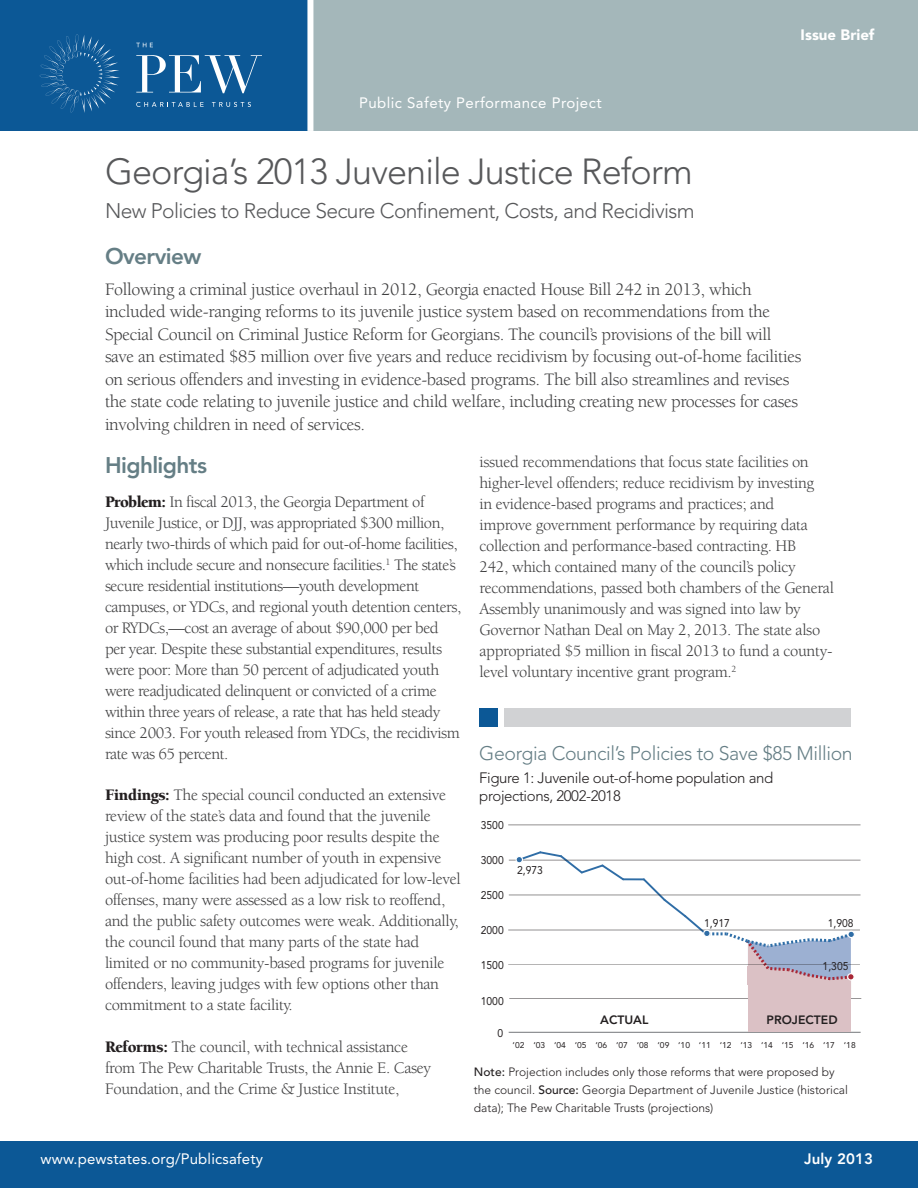
<style>
.page{position:relative;width:918px;height:1188px;background:#fff}
.page>*{position:absolute;margin:0;border:0;box-sizing:border-box;transform-origin:0 0}
.BRIEF_cover_title{font:300 36px "Avenir LT Std";letter-spacing:-.025em;color:#57585a}
.t1{font:800 22.5px "Avenir LT Std";letter-spacing:-.025em;color:#657e85}
.BRIEF_cover_subtitle{font:300 21px "Avenir LT Std";letter-spacing:-.03em;color:#57585a}
.t2{font:300 19.5px "Avenir LT Std";letter-spacing:-.02em;color:#657e85}
.BODY_text{font:18px/22.5px "Berkeley Std";letter-spacing:-.02em;color:#3e3e3f}
.t3{font:300 17.55px "Avenir LT Std";letter-spacing:-.05em;color:#3e3e3f}
.BODY_text-2{font:16.5px/21px "Berkeley Std";letter-spacing:-.02em;color:#3e3e3f}
.t4{font:300 15px/18px "Avenir LT Std";letter-spacing:-.025em;color:#231f20}
.BANNER_text{font:15px "Avenir LT Std";letter-spacing:.03em;color:#fff}
.BRIEF_web_date_banne{font:15px "Avenir LT Std";letter-spacing:.01em;color:#fff}
.BRIEF_issue_brief{font:900 15px "Avenir LT Std";color:#fff}
.BRIEF_web_date_banne-2{font:800 15px "Avenir LT Std";letter-spacing:.01em;color:#fff}
.t5{font:300 12px/18px "Avenir LT Std";color:#231f20}
.t6{font:800 12px "Avenir LT Std";color:#231f20}
.t7{font:11.25px "Avenir LT Std";color:#231f20;scale:.92 1}
.t8{font:8.4px "Avenir LT Std";color:#231f20}
.s1{font-weight:900;color:#231f20}
.s2{font-weight:500}
</style>
<div class="page">
<div style="left:0;top:1142px;width:918px;height:46px;background:#0c5896"></div>
<div style="left:0;top:0;width:310px;height:131px;background:#0c5896"></div>
<div style="left:310px;top:0;width:608px;height:131px;background:#a4b7ba"></div>
<div style="left:307px;top:0;width:6px;height:131px;background:#fff"></div>
<svg style="left:136px;top:55px;width:126px;height:38px"></svg>
<svg style="left:136px;top:101px;width:115px;height:6px"></svg>
<svg style="left:136px;top:42px;width:17px;height:5px"></svg>
<svg style="left:39px;top:34px;width:81px;height:79px"></svg>
<hr style="left:509px;top:998px;width:352px;height:1px;background:#231f20">
<svg style="left:517px;top:851px;width:338px;height:138px"></svg>
<hr style="left:508px;top:965px;width:352px;height:1px;background:#231f20">
<hr style="left:508px;top:930px;width:352px;height:1px;background:#231f20">
<hr style="left:509px;top:895px;width:352px;height:1px;background:#231f20">
<hr style="left:509px;top:860px;width:352px;height:1px;background:#231f20">
<hr style="left:508px;top:825px;width:353px;height:1px;background:#231f20">
<div style="left:847px;top:931px;width:8px;height:7px;background:#2f6da6;border:1px solid #fff;border-radius:50%"></div>
<div style="left:847px;top:973px;width:8px;height:8px;background:#a82736;border:1px solid #fff;border-radius:50%"></div>
<div style="left:703px;top:930px;width:8px;height:7px;background:#2f6da6;border:1px solid #fff;border-radius:50%"></div>
<div style="left:516px;top:856px;width:7px;height:7px;background:#2f6da6;border:1px solid #fff;border-radius:50%"></div>
<hr style="left:509px;top:1032px;width:352px;height:1px;background:#808285">
<div style="left:748px;top:989px;width:103px;height:43px;background:#dbc1c5"></div>
<div style="left:479px;top:709px;width:19px;height:18px;background:#0c5896"></div>
<div style="left:504px;top:709px;width:346px;height:18px;background:#d1d2d4"></div>
<p class="BANNER_text" style="left:359px;top:94px;width:244px">Public Safety Performance Project</p>
<p class="BANNER_text" style="left:368px;top:94px;width:112px">ROJECT NAME</p>
<p class="BRIEF_cover_title" style="left:105px;top:150px;width:589px">Georgia’s 2013 Juvenile Justice Reform</p>
<p class="BRIEF_cover_subtitle" style="left:105px;top:199px;width:591px">New Policies to Reduce Secure Confinement, Costs, and Recidivism</p>
<p class="BRIEF_issue_brief" style="left:801px;top:26px;width:75px">Issue Brief</p>
<p class="BRIEF_issue_brief" style="left:786px;top:26px;width:90px">ISSUE BRIEF</p>
<h1 class="t1" style="left:105px;top:243px;width:98px">Overview</h1>
<p class="BODY_text" style="left:105px;top:278px;width:698px">Following a criminal justice overhaul in 2012, Georgia enacted House Bill 242 in 2013, which included wide-ranging reforms to its juvenile justice system based on recommendations from the Special Council on Criminal Justice Reform for Georgians. The council’s provisions of the bill will save an estimated $85 million over five years and reduce recidivism by focusing out-of-home facilities on serious offenders and investing in evidence-based programs. The bill also streamlines and revises the state code relating to juvenile justice and child welfare, including creating new processes for cases involving children in need of services.</p>
<h1 class="t1" style="left:105px;top:451px;width:104px">Highlights</h1>
<p class="BODY_text-2" style="left:105px;top:492px;width:358px"><span class="s1">Problem:</span> In fiscal 2013, the Georgia Department of Juvenile Justice, or DJJ, was appropriated $300 million, nearly two-thirds of which paid for out-of-home facilities, which include secure and nonsecure facilities.<sup>1</sup> The state’s secure residential institutions—youth development campuses, or YDCs, and regional youth detention centers, or RYDCs,—cost an average of about $90,000 per bed per year. Despite these substantial expenditures, results were poor: More than 50 percent of adjudicated youth were readjudicated delinquent or convicted of a crime within three years of release, a rate that has held steady since 2003. For youth released from YDCs, the recidivism rate was 65 percent.</p>
<p class="BODY_text-2" style="left:105px;top:785px;width:357px"><span class="s1">Findings:</span> The special council conducted an extensive review of the state’s data and found that the juvenile justice system was producing poor results despite the high cost. A significant number of youth in expensive out-of-home facilities had been adjudicated for low-level offenses, many were assessed as a low risk to reoffend, and the public safety outcomes were weak. Additionally, the council found that many parts of the state had limited or no community-based programs for juvenile offenders, leaving judges with few options other than commitment to a state facility.</p>
<p class="BODY_text-2" style="left:105px;top:1036px;width:328px"><span class="s1">Reforms:</span> The council, with technical assistance from The Pew Charitable Trusts, the Annie E. Casey<br>Foundation, and the Crime &amp; Justice Institute,</p>
<p class="BODY_text-2" style="left:479px;top:452px;width:356px">issued recommendations that focus state facilities on higher-level offenders; reduce recidivism by investing<br>in evidence-based programs and practices; and<br>improve government performance by requiring data collection and performance-based contracting. HB<br>242, which contained many of the council’s policy recommendations, passed both chambers of the General Assembly unanimously and was signed into law by Governor Nathan Deal on May 2, 2013. The state also appropriated $5 million in fiscal 2013 to fund a county&shy;level voluntary incentive grant program.<sup>2</sup></p>
<p class="t3" style="left:481px;top:736px;width:33px">Title</p>
<p class="t2" style="left:479px;top:741px;width:375px">Georgia Council’s Policies to Save $85 Million</p>
<p class="t4" style="left:479px;top:769px;width:295px">Figure 1: Juvenile out-of-home population and projections, 2002-2018</p>
<p class="t7" style="left:481px;top:818px;width:27px">3500</p>
<p class="t7" style="left:481px;top:853px;width:27px">3000</p>
<p class="t7" style="left:517px;top:863px;width:30px">2,973</p>
<p class="t7" style="left:481px;top:888px;width:27px">2500</p>
<p class="t7" style="left:704px;top:916px;width:30px">1,917</p>
<p class="t7" style="left:828px;top:916px;width:30px">1,908</p>
<p class="t7" style="left:823px;top:960px;width:30px">1,305</p>
<p class="t7" style="left:481px;top:924px;width:27px">2000</p>
<p class="t7" style="left:481px;top:959px;width:27px">1500</p>
<p class="t7" style="left:481px;top:994px;width:27px">1000</p>
<p class="t6" style="left:767px;top:1013px;width:73px">PROJECTED</p>
<p class="t6" style="left:600px;top:1013px;width:50px">ACTUAL</p>
<p class="t7" style="left:498px;top:1026px;width:8px">0</p>
<p class="t8" style="left:513px;top:1041px;width:345px">‘02 ‘03 ‘04 ‘05 ‘06 ‘07 ‘08 ‘09 ‘10 ‘11 ‘12 ‘13 ‘14 ‘15 ‘16 ‘17 ‘18</p>
<p class="t5" style="left:474px;top:1063px;width:375px"><span class="s2">Note:</span> Projection includes only those reforms that were proposed by the council. <span class="s2">Source:</span> Georgia Department of Juvenile Justice (historical data); The Pew Charitable Trusts (projections)</p>
<p class="BRIEF_web_date_banne" style="left:40px;top:1150px;width:224px">www.pewstates.org/Publicsafety</p>
<p class="BRIEF_web_date_banne-2" style="left:804px;top:1150px;width:70px">July 2013</p>
</div>
